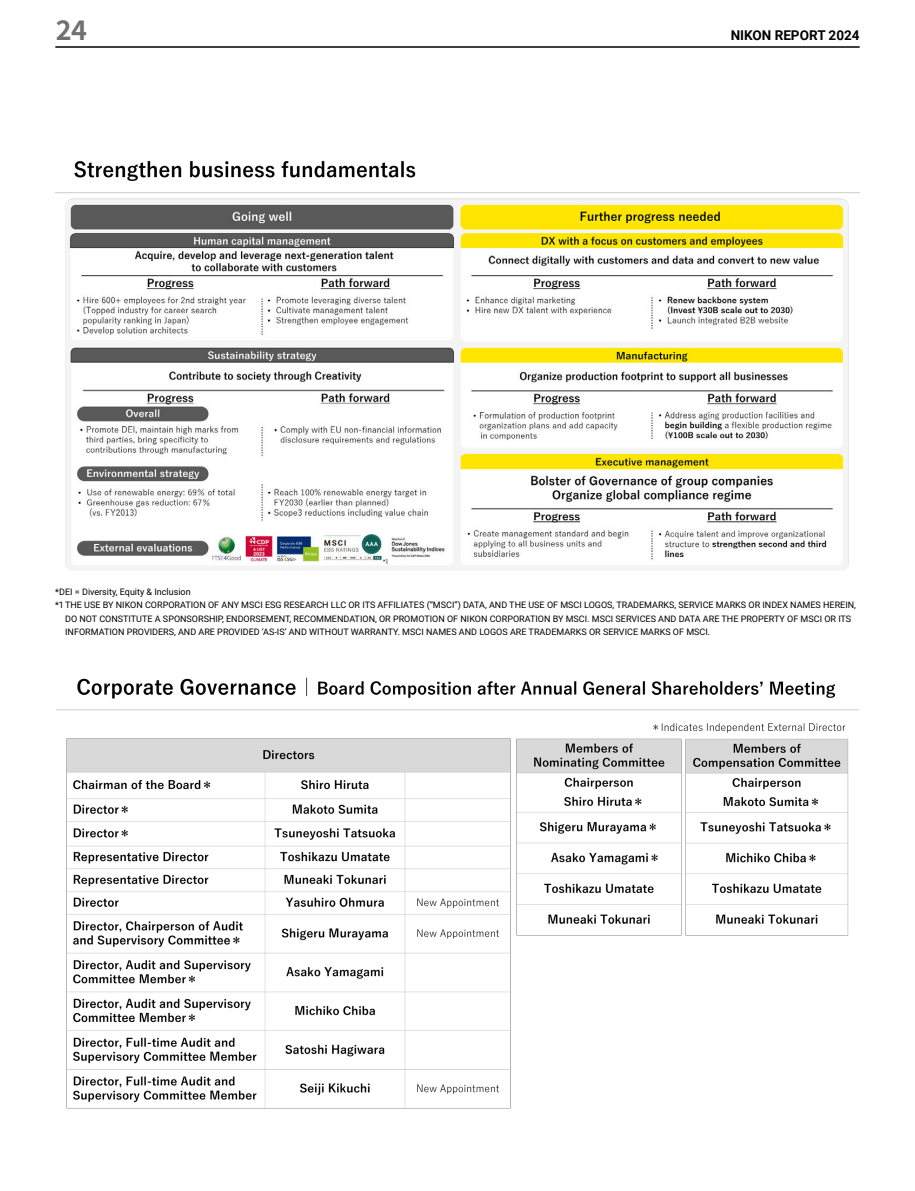
<style>
.page{position:relative;width:915px;height:1191px;background:#fff}
.page>*{position:absolute;margin:0;border:0;box-sizing:border-box;transform-origin:0 0}
.t1{font:700 27px "Noto Sans JP";color:#727171}
.t2{font:700 13.5px "Roboto";color:#000}
.t3{font:9px "Roboto";color:#000}
</style>
<div class="page">
<img style="left:55px;top:160px;width:804px;height:411px">
<img style="left:56px;top:677px;width:803px;height:432px">
<hr style="left:55px;top:46px;width:804px;height:2px;background:#000">
<h1 class="t1" style="left:55px;top:15px;width:33px">24</h1>
<h2 class="t2" style="left:730px;top:26px;width:130px">NIKON REPORT 2024</h2>
<p class="t3" style="left:55px;top:585px;width:137px">*DEI = Diversity, Equity &amp; Inclusion</p>
<p class="t3" style="left:55px;top:598px;width:801px">*1 THE USE BY NIKON CORPORATION OF ANY MSCI ESG RESEARCH LLC OR ITS AFFILIATES (“MSCI”) DATA, AND THE USE OF MSCI LOGOS, TRADEMARKS, SERVICE MARKS OR INDEX NAMES HEREIN,</p>
<p class="t3" style="left:65px;top:612px;width:787px">DO NOT CONSTITUTE A SPONSORSHIP, ENDORSEMENT, RECOMMENDATION, OR PROMOTION OF NIKON CORPORATION BY MSCI. MSCI SERVICES AND DATA ARE THE PROPERTY OF MSCI OR ITS</p>
<p class="t3" style="left:65px;top:625px;width:646px">INFORMATION PROVIDERS, AND ARE PROVIDED ‘AS-IS’ AND WITHOUT WARRANTY. MSCI NAMES AND LOGOS ARE TRADEMARKS OR SERVICE MARKS OF MSCI.</p>
</div>
